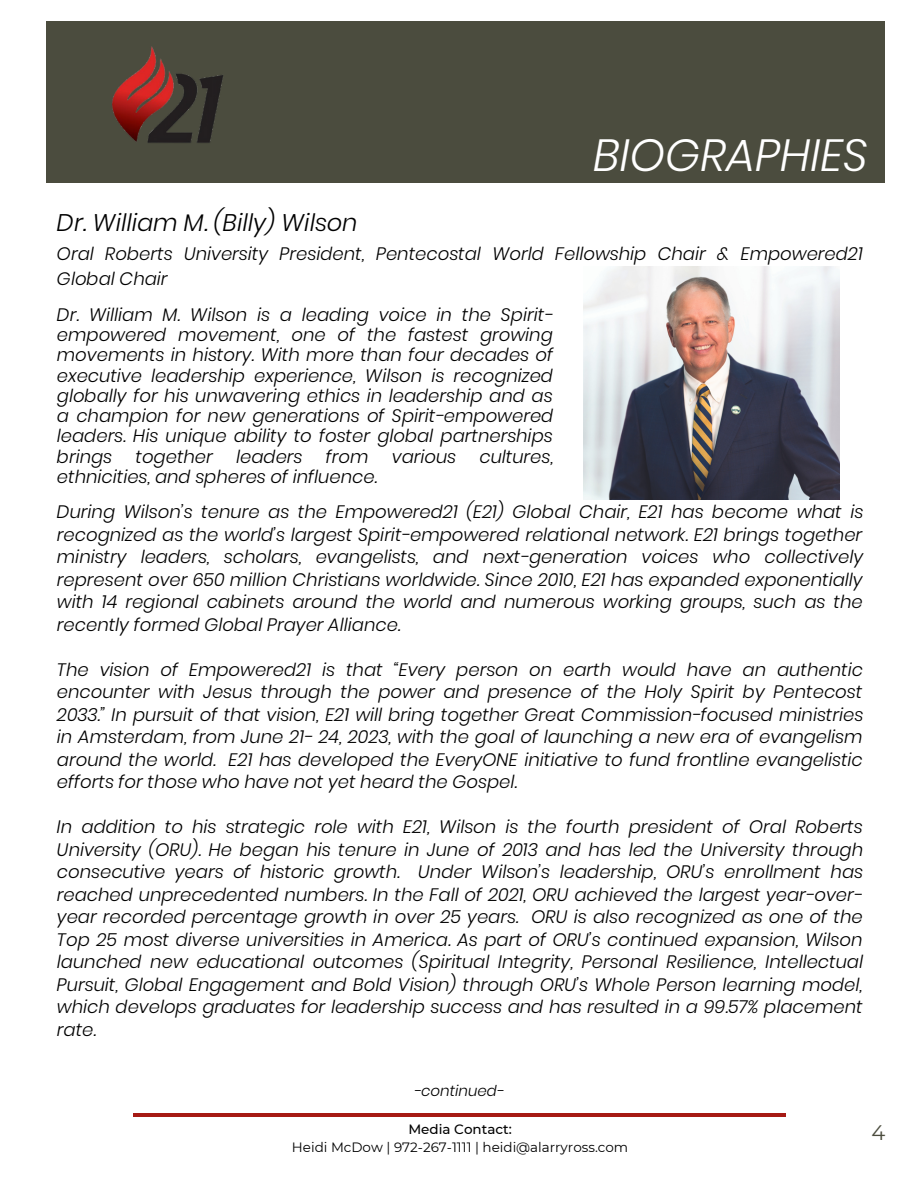
<style>
.page{position:relative;width:918px;height:1188px;background:#fff}
.page>*{position:absolute;margin:0;border:0;box-sizing:border-box;transform-origin:0 0}
.t1{font:italic 300 45px "Poppins";color:#fff}
.t2{font:italic 300 24px "Poppins";color:#000}
.t3{font:21px "Montserrat";color:#4b4c3e}
.t4{font:italic 300 18px/22.5px "Poppins";color:#000;text-align:justify}
.t5{font:italic 300 15px "Poppins";color:#000}
.t6{font:13.5px "Montserrat";color:#000}
.t7{font:500 13.5px "Montserrat";color:#000}
</style>
<div class="page">
<hr style="left:134px;top:1113px;width:652px;height:3px;background:#a61a14">
<div style="left:47px;top:21px;width:838px;height:162px;background:#4b4c3e"></div>
<img style="left:112px;top:46px;width:111px;height:97px">
<img style="left:584px;top:267px;width:255px;height:233px">
<h1 class="t1" style="left:594px;top:124px;width:276px">BIOGRAPHIES</h1>
<h2 class="t2" style="left:57px;top:206px;width:302px">Dr. William M. (Billy) Wilson</h2>
<p class="t4" style="left:57px;top:242px;width:807px;line-height:24.8px">Oral Roberts University President, Pentecostal World Fellowship Chair &amp; Empowered21<br>Global Chair</p>
<p class="t4" style="left:57px;top:304px;width:498px;line-height:20.2px">Dr. William M. Wilson is a leading voice in the Spirit&shy;empowered movement, one of the fastest growing movements in history. With more than four decades of executive leadership experience, Wilson is recognized globally for his unwavering ethics in leadership and as a champion for new generations of Spirit-empowered leaders. His unique ability to foster global partnerships brings</p>
<p class="t4" style="left:136px;top:445px;width:79px">together</p>
<p class="t4" style="left:236px;top:445px;width:68px">leaders</p>
<p class="t4" style="left:326px;top:445px;width:44px">from</p>
<p class="t4" style="left:392px;top:445px;width:66px">various</p>
<p class="t4" style="left:480px;top:445px;width:75px">cultures,</p>
<p class="t4" style="left:57px;top:465px;width:322px">ethnicities, and spheres of influence.</p>
<p class="t4" style="left:57px;top:501px;width:808px">During Wilson’s tenure as the Empowered21 (E21) Global Chair, E21 has become what is recognized as the world’s largest Spirit-empowered relational network. E21 brings together ministry leaders, scholars, evangelists, and next-generation voices who collectively represent over 650 million Christians worldwide. Since 2010, E21 has expanded exponentially with 14 regional cabinets around the world and numerous working groups, such as the recently formed Global Prayer Alliance.</p>
<p class="t4" style="left:57px;top:658px;width:808px">The vision of Empowered21 is that “Every person on earth would have an authentic encounter with Jesus through the power and presence of the Holy Spirit by Pentecost 2033.” In pursuit of that vision, E21 will bring together Great Commission-focused ministries in Amsterdam, from June 21- 24, 2023, with the goal of launching a new era of evangelism around the world. E21 has developed the EveryONE initiative to fund frontline evangelistic efforts for those who have not yet heard the Gospel.</p>
<p class="t4" style="left:57px;top:816px;width:808px">In addition to his strategic role with E21, Wilson is the fourth president of Oral Roberts University (ORU). He began his tenure in June of 2013 and has led the University through consecutive years of historic growth. Under Wilson’s leadership, ORU’s enrollment has reached unprecedented numbers. In the Fall of 2021, ORU achieved the largest year-over&shy;year recorded percentage growth in over 25 years. ORU is also recognized as one of the Top 25 most diverse universities in America. As part of ORU’s continued expansion, Wilson launched new educational outcomes (Spiritual Integrity, Personal Resilience, Intellectual Pursuit, Global Engagement and Bold Vision) through ORU’s Whole Person learning model, which develops graduates for leadership success and has resulted in a 99.57% placement rate.</p>
<p class="t5" style="left:414px;top:1080px;width:91px">-continued-</p>
<p class="t7" style="left:408px;top:1121px;width:105px">Media Contact:</p>
<p class="t3" style="left:871px;top:1119px;width:15px">4</p>
<p class="t6" style="left:292px;top:1139px;width:338px">Heidi McDow | 972-267-1111 | heidi@alarryross.com</p>
</div>
